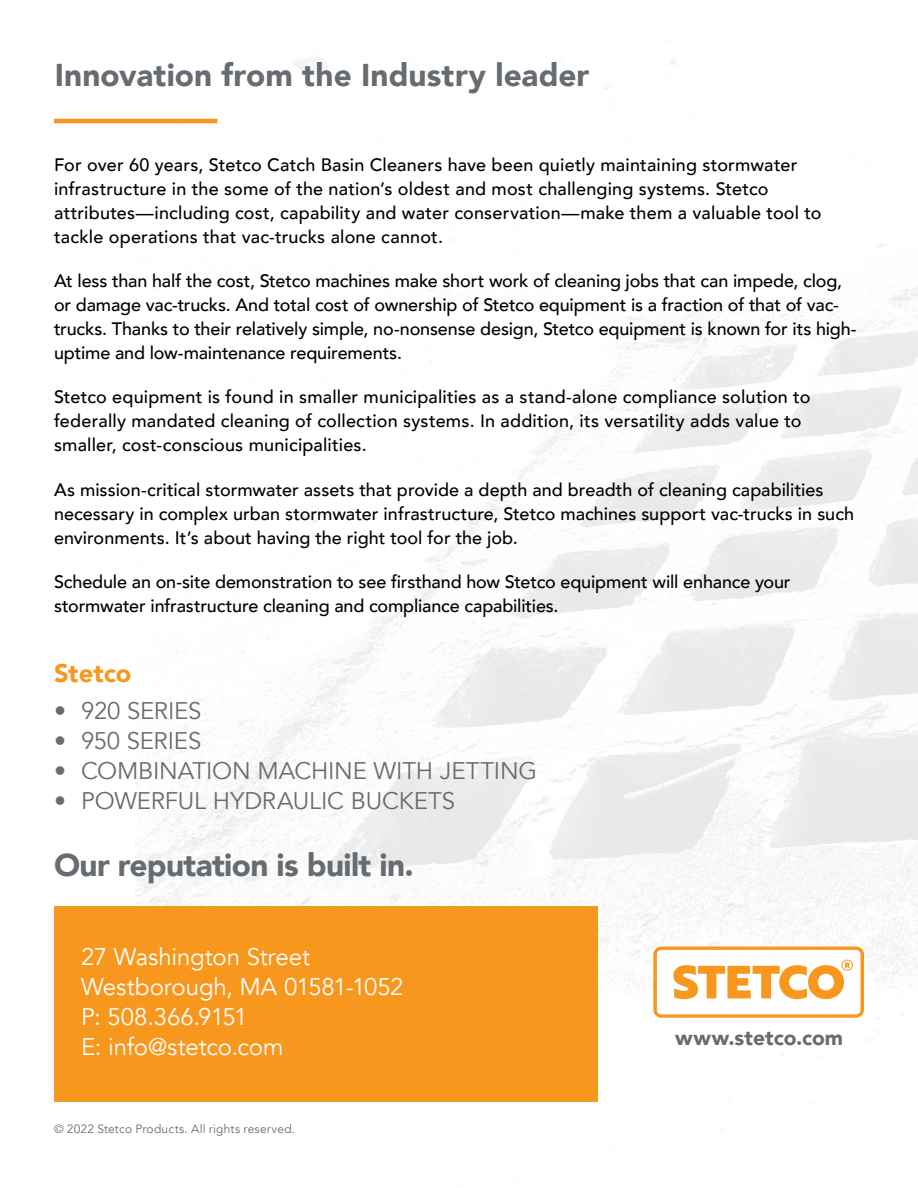
<style>
.page{position:relative;width:918px;height:1188px;background:#fff}
.page>*{position:absolute;margin:0;border:0;box-sizing:border-box;transform-origin:0 0}
.t1{font:900 31.5px "Avenir";color:#666c71}
.t2{font:900 31.5px "Avenir";letter-spacing:-.02em;color:#666c71}
.t3{font:900 25.5px "Avenir";color:#f8971d}
.t4{font:24px "Avenir";letter-spacing:-.01em;color:#666c71}
.t5{font:24px/30px "Avenir";letter-spacing:-.005em;color:#fff}
.t6{font:900 21px "Avenir";letter-spacing:.005em;color:#666c71}
.t7{font:500 18px/24px "Avenir";color:#000}
.t8{font:12px "Avenir";letter-spacing:.015em;color:#666c71}
</style>
<div class="page">
<img style="left:136px;top:41px;width:782px;height:1089px">
<div style="left:54px;top:906px;width:543px;height:196px;background:#f8971d"></div>
<hr style="left:54px;top:119px;width:163px;height:4px;background:#f8971d">
<svg style="left:653px;top:947px;width:211px;height:71px"></svg>
<h1 class="t1" style="left:55px;top:48px;width:536px">Innovation from the Industry leader</h1>
<p class="t7" style="left:54px;top:152px;width:769px">For over 60 years, Stetco Catch Basin Cleaners have been quietly maintaining stormwater infrastructure in the some of the nation’s oldest and most challenging systems. Stetco attributes—including cost, capability and water conservation—make them a valuable tool to tackle operations that vac-trucks alone cannot.</p>
<p class="t7" style="left:54px;top:268px;width:804px">At less than half the cost, Stetco machines make short work of cleaning jobs that can impede, clog, or damage vac-trucks. And total cost of ownership of Stetco equipment is a fraction of that of vac&shy;trucks. Thanks to their relatively simple, no-nonsense design, Stetco equipment is known for its high&shy;uptime and low-maintenance requirements.</p>
<p class="t7" style="left:54px;top:384px;width:758px">Stetco equipment is found in smaller municipalities as a stand-alone compliance solution to federally mandated cleaning of collection systems. In addition, its versatility adds value to smaller, cost-conscious municipalities.</p>
<p class="t7" style="left:54px;top:476px;width:802px">As mission-critical stormwater assets that provide a depth and breadth of cleaning capabilities necessary in complex urban stormwater infrastructure, Stetco machines support vac-trucks in such environments. It’s about having the right tool for the job.</p>
<p class="t7" style="left:54px;top:569px;width:738px">Schedule an on-site demonstration to see firsthand how Stetco equipment will enhance your stormwater infrastructure cleaning and compliance capabilities.</p>
<h2 class="t3" style="left:54px;top:651px;width:79px">Stetco</h2>
<h3 class="t4" style="left:54px;top:696px;width:149px">• 920 SERIES</h3>
<h3 class="t4" style="left:54px;top:726px;width:149px">• 950 SERIES</h3>
<h3 class="t4" style="left:54px;top:756px;width:485px">• COMBINATION MACHINE WITH JETTING</h3>
<h3 class="t4" style="left:54px;top:786px;width:403px">• POWERFUL HYDRAULIC BUCKETS</h3>
<h1 class="t2" style="left:54px;top:838px;width:361px">Our reputation is built in.</h1>
<h3 class="t5" style="left:81px;top:943px;width:324px">27 Washington Street<br>Westborough, MA 01581-1052<br>P: 508.366.9151<br>E: info@stetco.com</h3>
<p class="t8" style="left:54px;top:1121px;width:243px">© 2022 Stetco Products. All rights reserved.</p>
<p class="t6" style="left:675px;top:1020px;width:170px">www.stetco.com</p>
</div>
